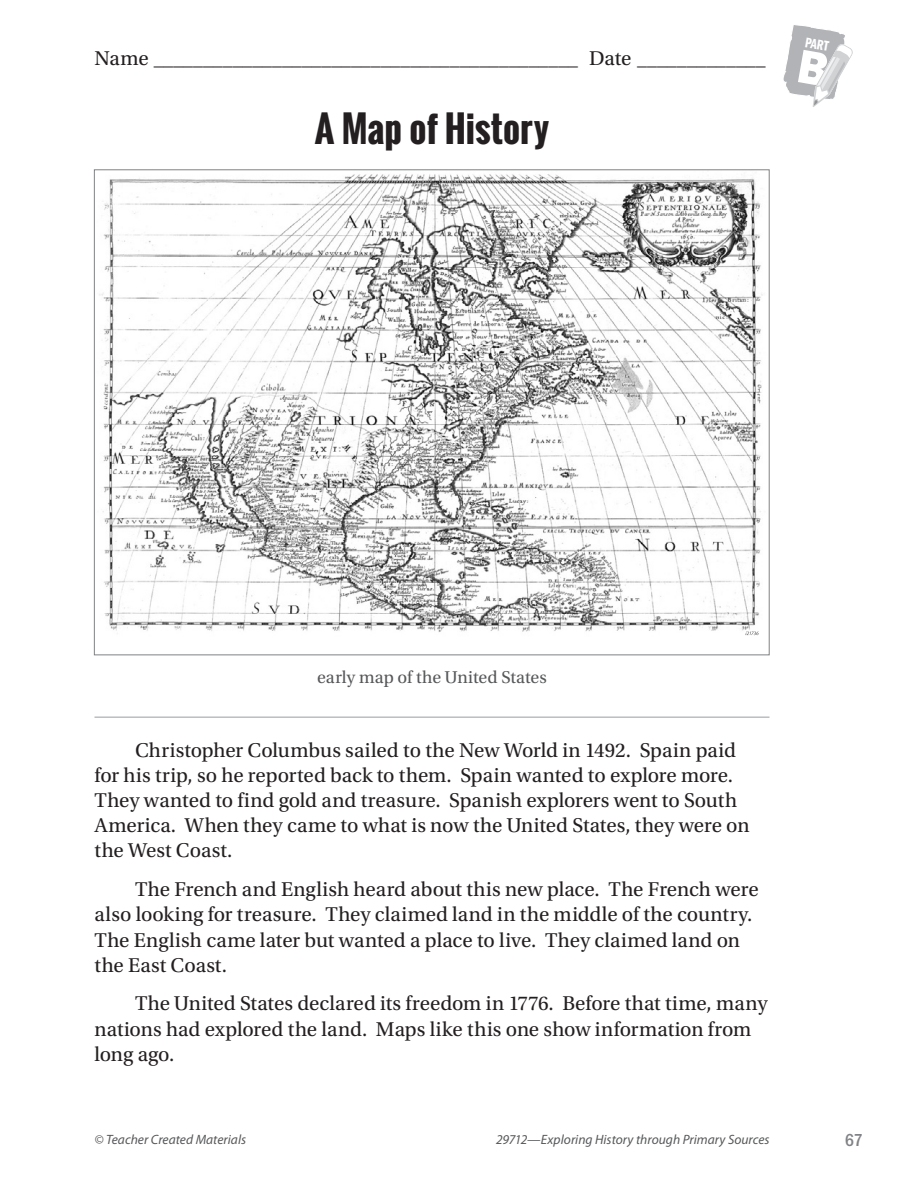
<style>
.page{position:relative;width:918px;height:1188px;background:#fff}
.page>*{position:absolute;margin:0;border:0;box-sizing:border-box;transform-origin:0 0}
.t1{font:700 36px "Oswald";color:#231f20}
.t2{font:21px/25.2px "Utopia Std";color:#231f20}
.t3{font:18px "Utopia Std";color:#57585a}
.t4{font:500 condensed 18px "ITC Franklin Gothic Std";color:#808285}
.t5{font:14.55px "ITC Franklin Gothic Std Dm Cp";color:#fff}
.t6{font:italic 13.5px "Myriad Pro";color:#57585a}
</style>
<div class="page">
<hr style="left:94px;top:716px;width:676px;height:2px;background:#bcbdc0">
<img style="left:99px;top:174px;width:664px;height:462px">
<img style="left:745px;top:632px;width:14px;height:3px">
<svg style="left:783px;top:25px;width:70px;height:82px"></svg>
<p class="t2" style="left:95px;top:46px;width:673px">Name ___________________________________________ Date _____________</p>
<h1 class="t1" style="left:315px;top:102px;width:236px">A Map of History</h1>
<p class="t5" style="left:807px;top:35px;width:25px;rotate:10deg">PART</p>
<p class="t3" style="left:317px;top:667px;width:231px">early map of the United States</p>
<p class="t2" style="left:94px;top:738px;width:657px;text-indent:41px">Christopher Columbus sailed to the New World in 1492. Spain paid for his trip, so he reported back to them. Spain wanted to explore more.<br>They wanted to find gold and treasure. Spanish explorers went to South America. When they came to what is now the United States, they were on the West Coast.</p>
<p class="t2" style="left:95px;top:877px;width:666px;text-indent:41px">The French and English heard about this new place. The French were also looking for treasure. They claimed land in the middle of the country.<br>The English came later but wanted a place to live. They claimed land on the East Coast.</p>
<p class="t2" style="left:94px;top:991px;width:675px;text-indent:41px">The United States declared its freedom in 1776. Before that time, many nations had explored the land. Maps like this one show information from long ago.</p>
<p class="t6" style="left:94px;top:1132px;width:153px">© Teacher Created Materials</p>
<p class="t6" style="left:496px;top:1132px;width:275px">29712—Exploring History through Primary Sources</p>
<p class="t4" style="left:845px;top:1130px;width:20px">67</p>
</div>
